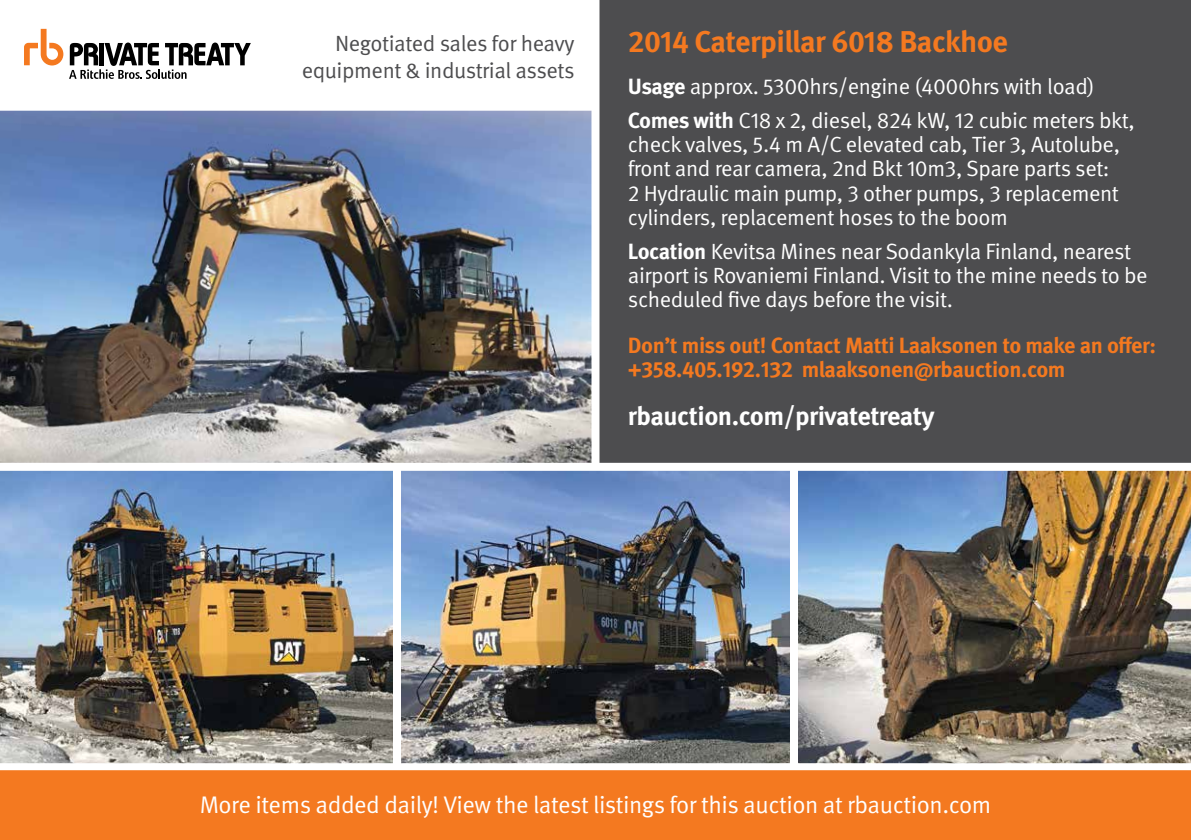
<style>
.page{position:relative;width:1191px;height:840px;background:#fff}
.page>*{position:absolute;margin:0;border:0;box-sizing:border-box;transform-origin:0 0}
.t1{font:700 30px "Meta Pro";letter-spacing:-.02em;color:#f47920}
.t2{font:700 26px "Meta Pro";letter-spacing:-.02em;color:#fff}
.t3{font:24px "Meta Pro";letter-spacing:-.02em;color:#fff}
.t4{font:22px/24.2px "Meta Pro";letter-spacing:-.02em;color:#fff}
.t5{font:700 22px/24.2px "Meta Pro";letter-spacing:-.02em;color:#f47920}
.t6{font:22px/26.4px "Meta Pro";letter-spacing:-.02em;color:#4d4d4f;text-align:right}
.s1{font-weight:700}
</style>
<div class="page">
<div style="left:0;top:770px;width:1191px;height:69px;background:#f47920"></div>
<img style="left:0;top:110px;width:592px;height:353px">
<img style="left:401px;top:470px;width:389px;height:294px">
<img style="left:798px;top:470px;width:393px;height:294px">
<img style="left:0;top:470px;width:393px;height:294px">
<div style="left:599px;top:0;width:592px;height:463px;background:#4d4d4f"></div>
<svg style="left:24px;top:29px;width:39px;height:36px"></svg>
<svg style="left:69px;top:43px;width:182px;height:36px"></svg>
<p class="t6" style="left:302px;top:29px;width:274px">Negotiated sales for heavy equipment &amp; industrial assets</p>
<h1 class="t1" style="left:628px;top:18px;width:381px">2014 Caterpillar 6018 Backhoe</h1>
<p class="t4" style="left:628px;top:68px;width:508px;line-height:34.2px"><span class="s1">Usage</span> approx. 5300hrs/engine (4000hrs with load)<br><span class="s1">Comes with</span> C18 x 2, diesel, 824 kW, 12 cubic meters bkt,</p>
<p class="t4" style="left:628px;top:131px;width:494px">check valves, 5.4 m A/C elevated cab, Tier 3, Autolube, front and rear camera, 2nd Bkt 10m3, Spare parts set:<br>2 Hydraulic main pump, 3 other pumps, 3 replacement cylinders, replacement hoses to the boom</p>
<p class="t4" style="left:628px;top:238px;width:521px"><span class="s1">Location</span> Kevitsa Mines near Sodankyla Finland, nearest airport is Rovaniemi Finland. Visit to the mine needs to be scheduled five days before the visit.</p>
<p class="t5" style="left:628px;top:331px;width:530px">Don’t miss out! Contact Matti Laaksonen to make an offer: +358.405.192.132 mlaaksonen@rbauction.com</p>
<p class="t2" style="left:628px;top:395px;width:308px">rbauction.com/privatetreaty</p>
<p class="t3" style="left:200px;top:785px;width:793px">More items added daily! View the latest listings for this auction at rbauction.com</p>
</div>
